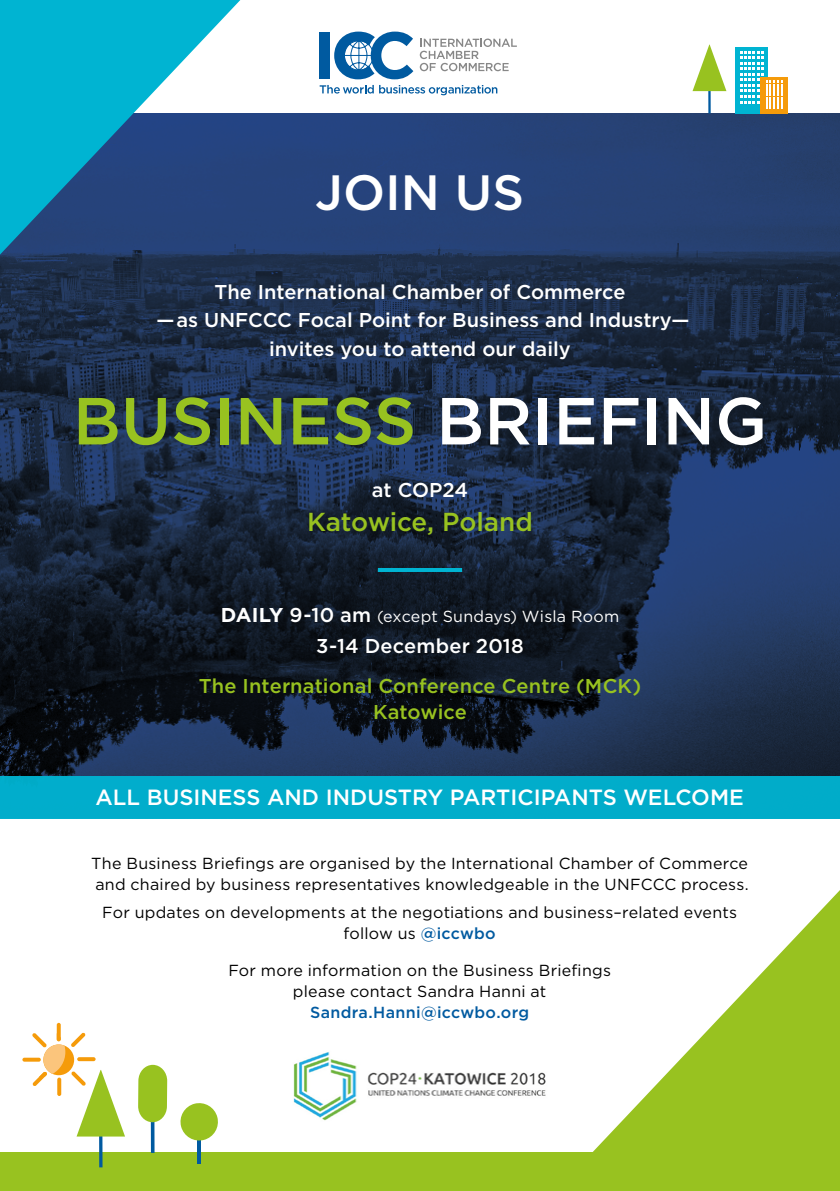
<style>
.page{position:relative;width:840px;height:1191px;background:#fff}
.page>*{position:absolute;margin:0;border:0;box-sizing:border-box;transform-origin:0 0}
.t1{font:500 66.4px "Gotham";color:#98c220}
.t2{font:500 49.6px "Gotham";color:#fff}
.t3{font:500 26px "Gotham";letter-spacing:-.005em;color:#98c220}
.t4{font:500 22px "Gotham";color:#fff}
.t5{font:500 20px/28.8px "Gotham";color:#fff;text-align:center}
.t6{font:500 20px/26px "Gotham";letter-spacing:.005em;color:#98c220;text-align:center}
.t7{font:16px/20.6px "Gotham";letter-spacing:.015em;color:#000;text-align:center}
.t8{font:16px "Gotham";letter-spacing:.015em;color:#fff}
.t9{font:500 16px "Gotham";letter-spacing:.02em;color:#005aa0}
.s1{color:#fff}
.s2{font-weight:700;font-size:20px}
.s3{font-weight:500;font-size:20px}
.s4{font-weight:500;color:#005aa0}
</style>
<div class="page">
<img style="left:0;top:113px;width:839px;height:664px">
<div style="left:43px;top:1044px;width:31px;height:31px;background:#f59b0a;border-radius:50%"></div>
<svg style="left:57px;top:1022px;width:4px;height:19px"></svg>
<svg style="left:57px;top:1077px;width:4px;height:19px"></svg>
<svg style="left:77px;top:1057px;width:19px;height:4px"></svg>
<svg style="left:71px;top:1032px;width:14px;height:15px"></svg>
<svg style="left:22px;top:1057px;width:19px;height:4px"></svg>
<svg style="left:32px;top:1033px;width:33px;height:53px"></svg>
<hr style="left:707px;top:83px;width:3px;height:30px;background:#005aa0">
<svg style="left:692px;top:45px;width:34px;height:46px"></svg>
<div style="left:0;top:1152px;width:839px;height:39px;background:#98c220"></div>
<div style="left:319px;top:32px;width:10px;height:47px;background:#005aa0"></div>
<svg style="left:334px;top:32px;width:79px;height:47px"></svg>
<svg style="left:419px;top:39px;width:97px;height:32px"></svg>
<svg style="left:319px;top:85px;width:54px;height:9px"></svg>
<svg style="left:379px;top:85px;width:118px;height:10px"></svg>
<hr style="left:197px;top:1125px;width:4px;height:38px;background:#005aa0">
<svg style="left:180px;top:1103px;width:38px;height:38px"></svg>
<hr style="left:151px;top:1106px;width:3px;height:47px;background:#005aa0">
<svg style="left:138px;top:1064px;width:29px;height:58px;background:#a6ca3e"></svg>
<hr style="left:99px;top:1124px;width:3px;height:43px;background:#005aa0">
<svg style="left:71px;top:1070px;width:54px;height:66px"></svg>
<div style="left:735px;top:47px;width:32px;height:66px;background:#00b4d2"></div>
<div style="left:760px;top:77px;width:27px;height:36px;background:#f59b0a"></div>
<svg style="left:740px;top:51px;width:42px;height:58px"></svg>
<hr style="left:377px;top:568px;width:85px;height:4px;background:#00b4d2">
<img style="left:293px;top:1052px;width:253px;height:69px">
<svg style="left:593px;top:891px;width:246px;height:261px"></svg>
<div style="left:0;top:777px;width:839px;height:42px;background:#01adcb"></div>
<svg style="left:0;top:0;width:240px;height:255px;background:#248eb4"></svg>
<h2 class="t2" style="left:315px;top:160px;width:210px">JOIN US</h2>
<p class="t5" style="left:156px;top:277px;width:534px">The International Chamber of Commerce<br>—as UNFCCC Focal Point for Business and Industry— invites you to attend our daily</p>
<h1 class="t1" style="left:73px;top:377px;width:695px">BUSINESS <span class="s1">BRIEFING</span></h1>
<p class="t5" style="left:371px;top:475px;width:98px">at COP24</p>
<h3 class="t3" style="left:307px;top:504px;width:227px">Katowice, Poland</h3>
<p class="t8" style="left:220px;top:605px;width:400px"><span class="s2">DAILY</span> <span class="s3">9-10 am</span> (except Sundays) Wisla Room</p>
<p class="t5" style="left:316px;top:631px;width:209px">3-14 December 2018</p>
<p class="t6" style="left:199px;top:672px;width:444px">The International Conference Centre (MCK)<br>Katowice</p>
<h3 class="t4" style="left:95px;top:783px;width:649px">ALL BUSINESS AND INDUSTRY PARTICIPANTS WELCOME</h3>
<p class="t7" style="left:91px;top:852px;width:658px;text-align:left">The Business Briefings are organised by the International Chamber of Commerce and chaired by business representatives knowledgeable in the UNFCCC process.</p>
<p class="t7" style="left:102px;top:902px;width:636px">For updates on developments at the negotiations and business–related events follow us <span class="s4">@iccwbo</span></p>
<p class="t7" style="left:228px;top:960px;width:384px">For more information on the Business Briefings please contact Sandra Hanni at</p>
<p class="t9" style="left:310px;top:1001px;width:220px">Sandra.Hanni@iccwbo.org</p>
</div>
